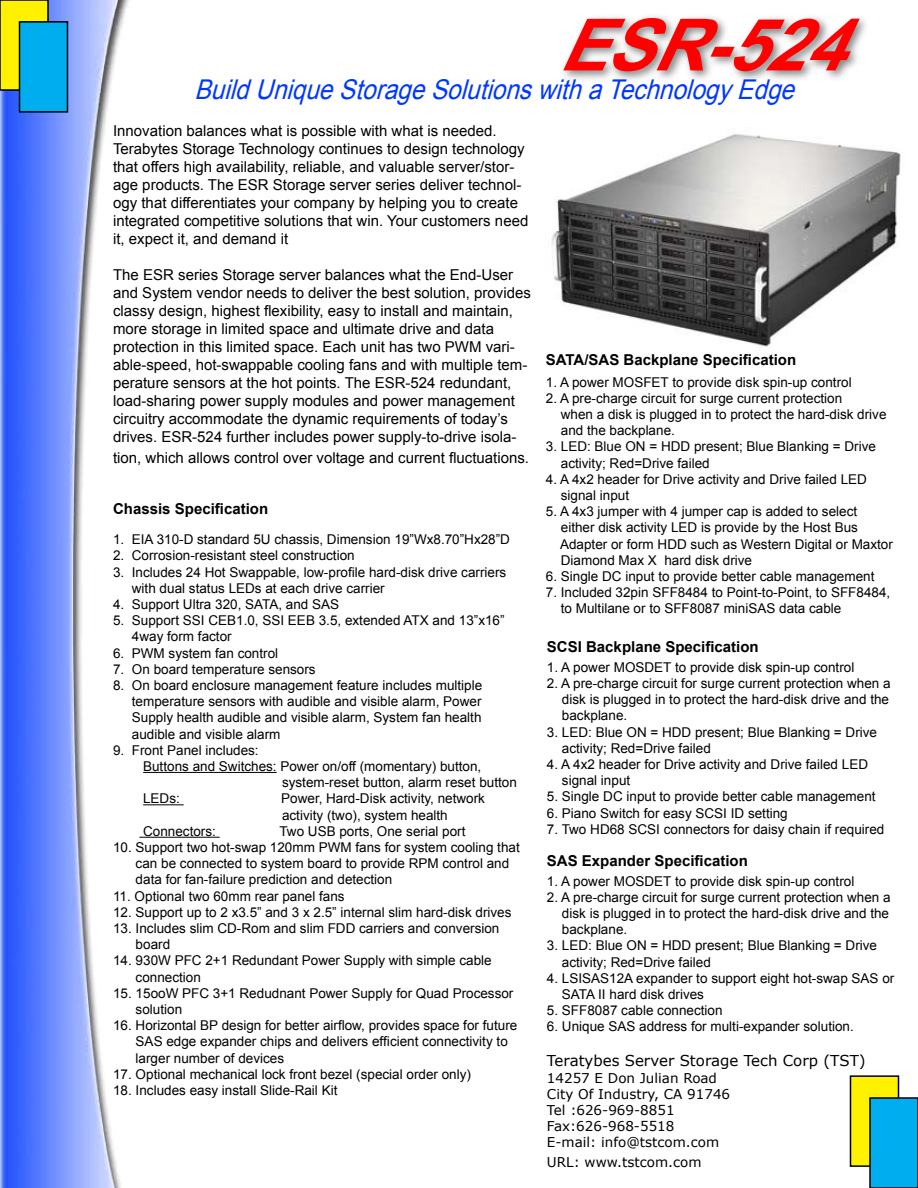
<style>
.page{position:relative;width:918px;height:1188px;background:#fff}
.page>*{position:absolute;margin:0;border:0;box-sizing:border-box;transform-origin:0 0}
.t1{font:italic 700 72px "Arial";color:#f00}
.t2{font:italic 27.3px "Arial";color:#0037ff;scale:.89 1}
.t3{font:15px/18px "Arial";color:#000}
.t4{font:700 15px "Arial";color:#000}
.t5{font:15px "Verdana";color:#000}
.t6{font:13.5px/16.2px "Arial";color:#000}
.t7{font:13.5px/16.2px "Verdana";color:#000}
</style>
<div class="page">
<img style="left:551px;top:134px;width:350px;height:213px">
<img style="left:0;top:0;width:146px;height:1188px">
<div style="left:0;top:0;width:48px;height:90px;background:#fff200"></div>
<div style="left:20px;top:22px;width:48px;height:90px;background:#00adef"></div>
<div style="left:19px;top:21px;width:49px;height:92px;border:2px solid #000"></div>
<div style="left:850px;top:1076px;width:48px;height:90px;background:#fff200"></div>
<div style="left:850px;top:1075px;width:49px;height:92px;border:2px solid #000"></div>
<div style="left:870px;top:1098px;width:48px;height:90px;background:#00adef"></div>
<div style="left:869px;top:1097px;width:49px;height:91px;border:2px solid #000"></div>
<div style="left:558px;top:12px;width:313px;height:73px;background:#000;opacity:.51"></div>
<hr style="left:143px;top:772px;width:134px;height:1px;background:#000">
<hr style="left:143px;top:804px;width:41px;height:1px;background:#000">
<hr style="left:139px;top:837px;width:81px;height:1px;background:#000">
<h1 class="t1" style="left:558px;top:-2px;width:334px">ESR-524</h1>
<h2 class="t2" style="left:194px;top:71px;width:686px">BuildUniqueStorageSolutionswithaTechnologyEdge</h2>
<p class="t3" style="left:113px;top:122px;width:417px">Innovation balances what is possible with what is needed.<br>Terabytes Storage Technology continues to design technology that offers high availability, reliable, and valuable server/stor&shy;age products. The ESR Storage server series deliver technol&shy;ogy that differentiates your company by helping you to create integrated competitive solutions that win. Your customers need it, expect it, and demand it</p>
<p class="t3" style="left:113px;top:266px;width:419px">The ESR series Storage server balances what the End-User and System vendor needs to deliver the best solution, provides classy design, highest flexibility, easy to install and maintain, more storage in limited space and ultimate drive and data protection in this limited space. Each unit has two PWM vari&shy;able-speed, hot-swappable cooling fans and with multiple tem&shy;perature sensors at the hot points. The ESR-524 redundant, load-sharing power supply modules and power management circuitry accommodate the dynamic requirements of today’s drives. ESR-524 further includes power supply-to-drive isola-</p>
<p class="t3" style="left:113px;top:449px;width:418px">tion, which allows control over voltage and current fluctuations.</p>
<p class="t4" style="left:113px;top:499px;width:157px">Chassis Specification</p>
<p class="t6" style="left:113px;top:532px;width:398px">1. EIA 310-D standard 5U chassis, Dimension 19”Wx8.70”Hx28”D</p>
<p class="t6" style="left:113px;top:548px;width:243px">2. Corrosion-resistant steel construction</p>
<p class="t6" style="left:132px;top:564px;width:376px;text-indent:-19px">3. Includes 24 Hot Swappable, low-profile hard-disk drive carriers with dual status LEDs at each drive carrier</p>
<p class="t6" style="left:113px;top:596px;width:228px">4. Support Ultra 320, SATA, and SAS</p>
<p class="t6" style="left:132px;top:613px;width:374px;text-indent:-19px">5. Support SSI CEB1.0, SSI EEB 3.5, extended ATX and 13”x16”<br>4way form factor</p>
<p class="t6" style="left:113px;top:645px;width:167px">6. PWM system fan control</p>
<p class="t6" style="left:113px;top:661px;width:204px">7. On board temperature sensors</p>
<p class="t6" style="left:132px;top:677px;width:352px;text-align:justify;text-indent:-19px">8. On board enclosure management feature includes multiple temperature sensors with audible and visible alarm, Power Supply health audible and visible alarm, System fan health audible and visible alarm</p>
<p class="t6" style="left:113px;top:742px;width:147px">9. Front Panel includes:</p>
<p class="t6" style="left:143px;top:758px;width:340px">Buttons and Switches: Power on/off (momentary) button,</p>
<p class="t6" style="left:282px;top:775px;width:236px">system-reset button, alarm reset button</p>
<p class="t6" style="left:143px;top:791px;width:38px">LEDs:</p>
<p class="t6" style="left:281px;top:791px;width:205px">Power, Hard-Disk activity, network activity (two), system health</p>
<p class="t6" style="left:143px;top:823px;width:74px">Connectors:</p>
<p class="t6" style="left:279px;top:823px;width:188px">Two USB ports, One serial port</p>
<p class="t6" style="left:136px;top:839px;width:386px;text-indent:-23px">10. Support two hot-swap 120mm PWM fans for system cooling that can be connected to system board to provide RPM control and data for fan-failure prediction and detection</p>
<p class="t6" style="left:113px;top:888px;width:233px">11. Optional two 60mm rear panel fans</p>
<p class="t6" style="left:113px;top:904px;width:400px">12. Support up to 2 x3.5” and 3 x 2.5” internal slim hard-disk drives</p>
<p class="t6" style="left:136px;top:920px;width:365px;text-indent:-23px">13. Includes slim CD-Rom and slim FDD carriers and conversion board</p>
<p class="t6" style="left:136px;top:953px;width:358px;text-indent:-23px">14. 930W PFC 2+1 Redundant Power Supply with simple cable connection</p>
<p class="t6" style="left:136px;top:985px;width:379px;text-indent:-23px">15. 15ooW PFC 3+1 Redudnant Power Supply for Quad Processor solution</p>
<p class="t6" style="left:136px;top:1018px;width:383px;text-indent:-23px">16. Horizontal BP design for better airflow, provides space for future<br>SAS edge expander chips and delivers efficient connectivity to larger number of devices</p>
<p class="t6" style="left:113px;top:1066px;width:359px">17. Optional mechanical lock front bezel (special order only)</p>
<p class="t6" style="left:113px;top:1082px;width:226px">18. Includes easy install Slide-Rail Kit</p>
<p class="t4" style="left:546px;top:350px;width:252px">SATA/SAS Backplane Specification</p>
<p class="t6" style="left:546px;top:374px;width:307px">1. A power MOSFET to provide disk spin-up control</p>
<p class="t6" style="left:561px;top:390px;width:327px;text-indent:-15px">2. A pre-charge circuit for surge current protection<br>when a disk is plugged in to protect the hard-disk drive and the backplane.</p>
<p class="t6" style="left:561px;top:439px;width:317px;text-indent:-15px">3. LED: Blue ON = HDD present; Blue Blanking = Drive activity; Red=Drive failed</p>
<p class="t6" style="left:561px;top:471px;width:308px;text-indent:-15px">4. A 4x2 header for Drive activity and Drive failed LED signal input</p>
<p class="t6" style="left:560px;top:503px;width:334px;text-indent:-14px">5. A 4x3 jumper with 4 jumper cap is added to select either disk activity LED is provide by the Host Bus Adapter or form HDD such as Western Digital or Maxtor Diamond Max X hard disk drive</p>
<p class="t6" style="left:546px;top:568px;width:330px">6. Single DC input to provide better cable management</p>
<p class="t6" style="left:561px;top:584px;width:331px;text-indent:-15px">7. Included 32pin SFF8484 to Point-to-Point, to SFF8484, to Multilane or to SFF8087 miniSAS data cable</p>
<p class="t4" style="left:547px;top:637px;width:213px">SCSI Backplane Specification</p>
<p class="t6" style="left:547px;top:659px;width:309px">1. A power MOSDET to provide disk spin-up control</p>
<p class="t6" style="left:562px;top:675px;width:330px;text-align:justify;text-indent:-15px">2. A pre-charge circuit for surge current protection when a disk is plugged in to protect the hard-disk drive and the backplane.</p>
<p class="t6" style="left:562px;top:724px;width:317px;text-indent:-15px">3. LED: Blue ON = HDD present; Blue Blanking = Drive activity; Red=Drive failed</p>
<p class="t6" style="left:562px;top:756px;width:308px;text-indent:-15px">4. A 4x2 header for Drive activity and Drive failed LED signal input</p>
<p class="t6" style="left:547px;top:789px;width:330px">5. Single DC input to provide better cable management</p>
<p class="t6" style="left:547px;top:805px;width:242px">6. Piano Switch for easy SCSI ID setting</p>
<p class="t6" style="left:547px;top:821px;width:339px">7. Two HD68 SCSI connectors for daisy chain if required</p>
<p class="t4" style="left:547px;top:850px;width:202px">SAS Expander Specification</p>
<p class="t6" style="left:547px;top:873px;width:309px">1. A power MOSDET to provide disk spin-up control</p>
<p class="t6" style="left:562px;top:889px;width:330px;text-align:justify;text-indent:-15px">2. A pre-charge circuit for surge current protection when a disk is plugged in to protect the hard-disk drive and the backplane.</p>
<p class="t6" style="left:562px;top:938px;width:317px;text-indent:-15px">3. LED: Blue ON = HDD present; Blue Blanking = Drive activity; Red=Drive failed</p>
<p class="t6" style="left:562px;top:970px;width:334px;text-indent:-15px">4. LSISAS12A expander to support eight hot-swap SAS or<br>SATA II hard disk drives</p>
<p class="t6" style="left:547px;top:1003px;width:177px">5. SFF8087 cable connection</p>
<p class="t6" style="left:547px;top:1019px;width:308px">6. Unique SAS address for multi-expander solution.</p>
<p class="t5" style="left:547px;top:1051px;width:320px">Teratybes Server Storage Tech Corp (TST)</p>
<p class="t7" style="left:547px;top:1069px;width:185px">14257 E Don Julian Road<br>City Of Industry, CA 91746<br>Tel :626-969-8851<br>Fax:626-968-5518<br>E-mail: info@tstcom.com</p>
<p class="t7" style="left:547px;top:1154px;width:156px">URL: www.tstcom.com</p>
</div>
